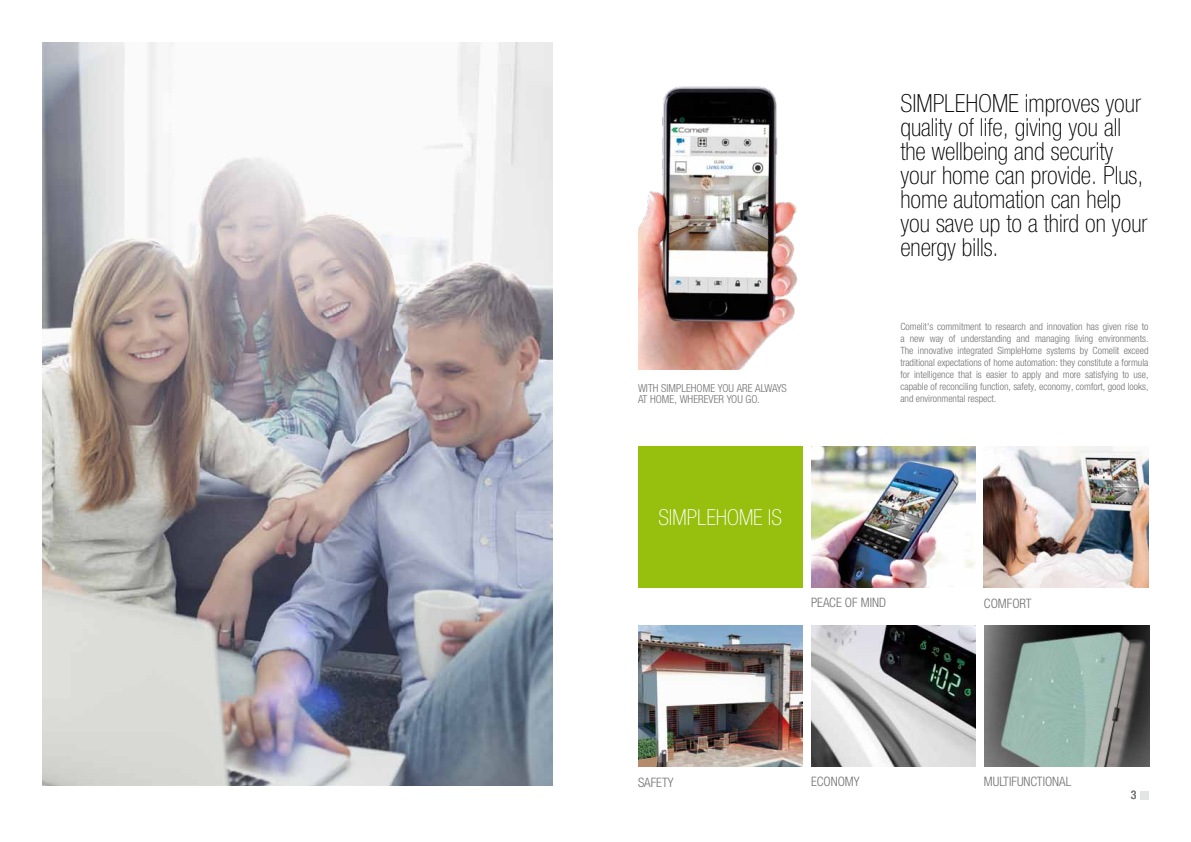
<style>
.page{position:relative;width:1191px;height:842px;background:#fff}
.page>*{position:absolute;margin:0;border:0;box-sizing:border-box;transform-origin:0 0}
.t1{font:100 condensed 25px/24px "Helvetica Neue LTW1 G";color:#000}
.t2{font:100 condensed 22px "Helvetica Neue LTW1 G";color:#fff}
.t3{font:300 condensed 13px "Helvetica Neue LTW1 G";color:#707172}
.t4{font:condensed 11.9px "Helvetica Neue LTW1 G";color:#707172}
.t5{font:300 condensed 11px/11px "Helvetica Neue LTW1 G";color:#707172}
.t6{font:300 condensed 10px/12px "Helvetica Neue LTW1 G";color:#707172;text-align:justify}
</style>
<div class="page">
<img style="left:638px;top:86px;width:160px;height:284px">
<img style="left:43px;top:43px;width:510px;height:742px">
<div style="left:638px;top:446px;width:164px;height:141px;background:#97bf0d"></div>
<img style="left:811px;top:625px;width:165px;height:141px">
<img style="left:638px;top:625px;width:164px;height:141px">
<img style="left:811px;top:446px;width:164px;height:141px">
<img style="left:984px;top:446px;width:164px;height:141px">
<img style="left:985px;top:625px;width:164px;height:141px">
<div style="left:1139px;top:791px;width:9px;height:8px;background:#e3e4e4"></div>
<p class="t5" style="left:638px;top:382px;width:139px;text-indent:80px">YO U ARE ALWAYS<br>AT HOME, WHEREVER YO U GO.</p>
<p class="t5" style="left:638px;top:382px;width:30px">WITH SIMP</p>
<p class="t5" style="left:681px;top:382px;width:23px">LEHOME</p>
<h1 class="t1" style="left:900px;top:92px;width:249px">SIMPLEHOME improves your quality of life, giving you all the wellbeing and security your home can provide. Plus, home automation can help you save up to a third on your energy bills.</h1>
<p class="t6" style="left:900px;top:321px;width:250px">Comelit's commitment to research and innovation has given rise to a new way of understanding and managing living environments.<br>The innovative integrated SimpleHome systems by Comelit exceed traditional expectations of home automation: they constitute a formula for intelligence that is easier to apply and more satisfying to use, capable of reconciling function, safety, economy, comfort, good looks, and environmental respect.</p>
<h2 class="t2" style="left:658px;top:505px;width:117px">SIMPLEHOME is</h2>
<h3 class="t3" style="left:811px;top:595px;width:77px">peace of mind</h3>
<h3 class="t3" style="left:984px;top:596px;width:49px">comfort</h3>
<h3 class="t3" style="left:638px;top:775px;width:37px">safety</h3>
<h3 class="t3" style="left:811px;top:774px;width:50px">economy</h3>
<h3 class="t3" style="left:984px;top:774px;width:43px">MULTIFUNCTIONA</h3>
<h3 class="t3" style="left:1065px;top:774px;width:7px">L</h3>
<p class="t4" style="left:1130px;top:788px;width:7px">3</p>
</div>
